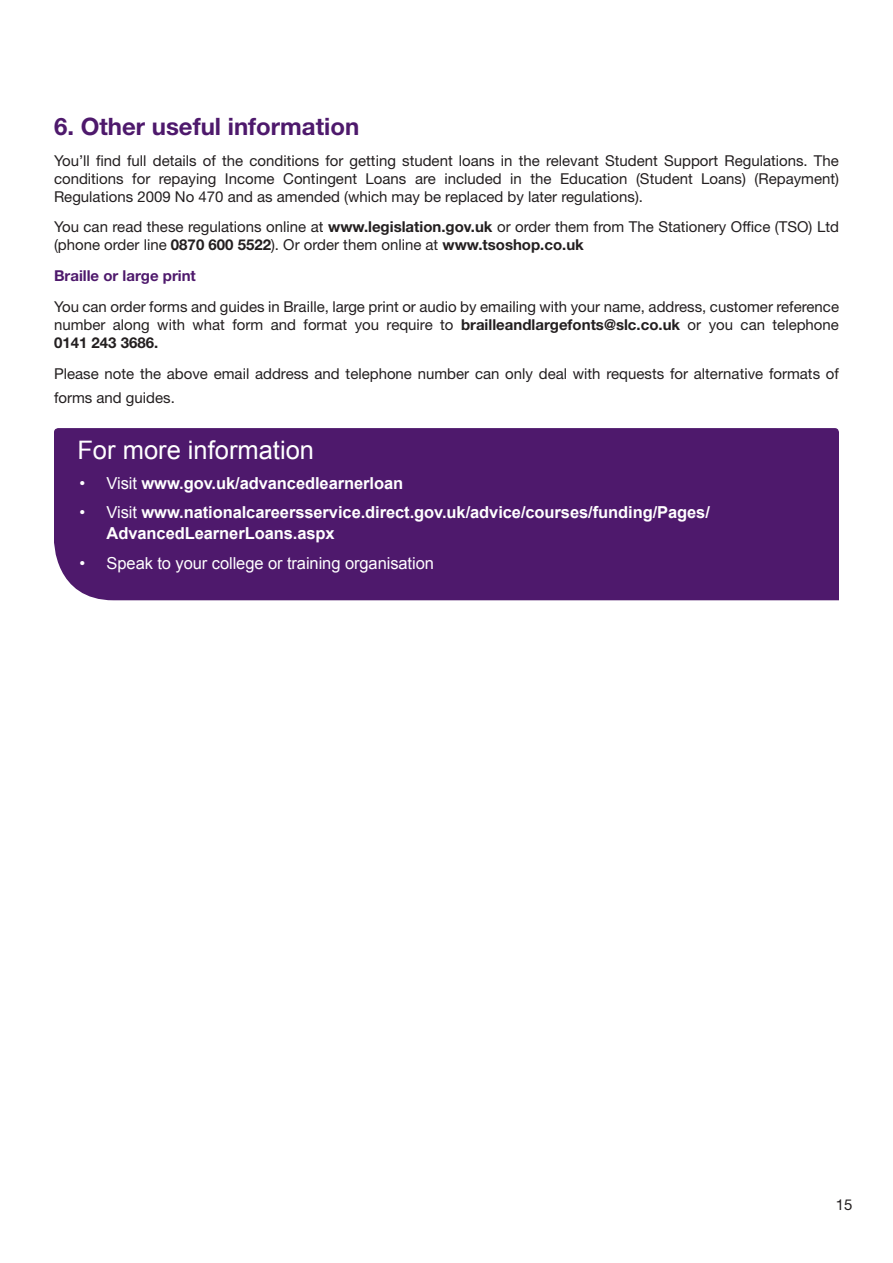
<style>
.page{position:relative;width:893px;height:1263px;background:#fff}
.page>*{position:absolute;margin:0;border:0;box-sizing:border-box;transform-origin:0 0}
.t1{font:25.5px "Arial";color:#fff}
._24__bullet{font:700 24px "Helvetica Neue LT Std";color:#4e196c}
.t2{font:700 16.5px/21px "Arial";letter-spacing:-.005em;color:#fff}
.t3{font:16.5px "Arial";letter-spacing:-.005em;color:#fff}
._24__bullet-2{font:15px/18px "Helvetica Neue LT Std";color:#231f20;text-align:justify}
._24__bullet-3{font:700 15px "Helvetica Neue LT Std";color:#4e196c}
.s1{font-weight:700}
.s2{font-weight:400}
</style>
<div class="page">
<div style="left:54px;top:428px;width:785px;height:172px;background:#4e196c"></div>
<p class="_24__bullet" style="left:54px;top:112px;width:307px">6. Other useful information</p>
<p class="_24__bullet-2" style="left:54px;top:151px;width:786px">You’ll find full details of the conditions for getting student loans in the relevant Student Support Regulations. The conditions for repaying Income Contingent Loans are included in the Education (Student Loans) (Repayment)<br>Regulations 2009 No 470 and as amended (which may be replaced by later regulations).</p>
<p class="_24__bullet-2" style="left:54px;top:218px;width:786px">You can read these regulations online at <span class="s1">www.legislation.gov.uk</span> or order them from The Stationery Office (TSO) Ltd (phone order line <span class="s1">0870 600 5522</span>). Or order them online at <span class="s1">www.tsoshop.co.uk</span></p>
<p class="_24__bullet-3" style="left:54px;top:267px;width:143px">Braille or large print</p>
<p class="_24__bullet-2" style="left:54px;top:297px;width:786px">You can order forms and guides in Braille, large print or audio by emailing with your name, address, customer reference number along with what form and format you require to <span class="s1">brailleandlargefonts@slc.co.uk</span> or you can telephone <span class="s1">0141 243 3686.</span></p>
<p class="_24__bullet-2" style="left:54px;top:361px;width:786px;line-height:24px">Please note the above email address and telephone number can only deal with requests for alternative formats of forms and guides.</p>
<p class="t1" style="left:77px;top:434px;width:238px">For more information</p>
<p class="t2" style="left:80px;top:473px;width:325px"><span class="s2">• Visit</span> www.gov.uk/advancedlearnerloan</p>
<p class="t2" style="left:107px;top:502px;width:605px;text-indent:-27px"><span class="s2">• Visit</span> www.nationalcareersservice.direct.gov.uk/advice/courses/funding/Pages/<br>AdvancedLearnerLoans.aspx</p>
<p class="t3" style="left:80px;top:552px;width:356px">• Speak to your college or training organisation</p>
<p class="_24__bullet-2" style="left:836px;top:1195px;width:18px">15</p>
</div>
